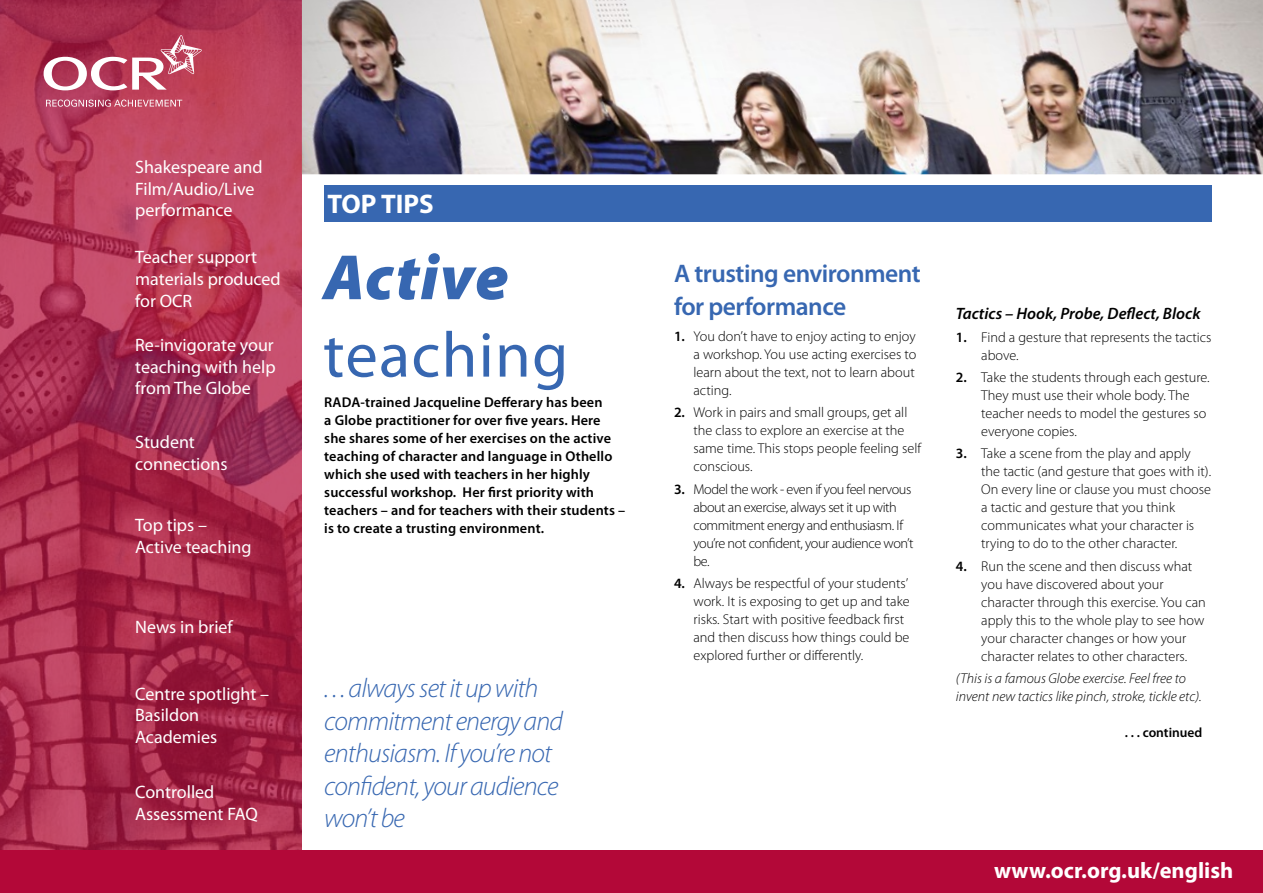
<style>
.page{position:relative;width:1263px;height:893px;background:#fff}
.page>*{position:absolute;margin:0;border:0;box-sizing:border-box;transform-origin:0 0}
.t1{font:64.5px/77.4px "Myriad Pro";letter-spacing:.02em;color:#3767b1}
.News_body_2nd_para{font:italic 300 27px/32.4px "Myriad Pro";letter-spacing:-.03em;color:#3767b1}
.t2{font:700 27px "Myriad Pro";color:#fff}
.News_body_2nd_para-2{font:600 25.5px/33px "Myriad Pro";letter-spacing:-.02em;color:#3767b1}
.t3{font:700 22.5px "Myriad Pro";color:#fff}
.t4{font:18px/21.6px "Myriad Pro";color:#fff}
.News_body_2nd_para-3{font:italic 600 16.5px "Myriad Pro";color:#000}
.News_body_2nd_para-4{font:300 14.25px/18px "Myriad Pro";color:#000}
.News_body_2nd_para-5{font:600 14.25px/18px "Myriad Pro";letter-spacing:.01em;color:#000}
.News_body_2nd_para-6{font:300 14.25px/18px "Myriad Pro";letter-spacing:-.03em;color:#000}
.News_body_2nd_para-7{font:italic 300 14.25px/18px "Myriad Pro";color:#000}
.t5{font:600 13.5px "Myriad Pro";color:#000}
.s1{font-weight:900;font-style:italic}
.s2{font-weight:600}
</style>
<div class="page">
<svg style="left:0;top:0;width:302px;height:850px;background:#ac3150"></svg>
<svg style="left:46px;top:100px;width:136px;height:7px"></svg>
<svg style="left:44px;top:35px;width:158px;height:55px"></svg>
<div style="left:0;top:850px;width:1263px;height:43px;background:#b30838"></div>
<img style="left:302px;top:0;width:961px;height:174px">
<div style="left:324px;top:186px;width:888px;height:36px;background:#3767b1"></div>
<p class="t4" style="left:135px;top:156px;width:129px">Shakespeare and<br>Film/Audio/Live performance</p>
<p class="t4" style="left:135px;top:246px;width:147px">Teacher support materials produced for OCR</p>
<p class="t4" style="left:135px;top:334px;width:142px;text-align:justify">Re-invigorate your teaching with help from The Globe</p>
<p class="t4" style="left:135px;top:431px;width:94px">Student connections</p>
<p class="t4" style="left:135px;top:514px;width:118px">Top tips –<br>Active teaching</p>
<p class="t4" style="left:135px;top:615px;width:99px">News in brief</p>
<p class="t4" style="left:135px;top:683px;width:136px">Centre spotlight –<br>Basildon<br>Academies</p>
<p class="t4" style="left:135px;top:781px;width:124px">Controlled<br>Assessment FAQ</p>
<p class="t2" style="left:328px;top:187px;width:108px">TOP TIPS</p>
<p class="t1" style="left:323px;top:238px;width:247px"><span class="s1">Active </span>teaching</p>
<p class="News_body_2nd_para-5" style="left:324px;top:393px;width:303px">RADA-trained Jacqueline Defferary has been<br>a Globe practitioner for over five years. Here she shares some of her exercises on the active teaching of character and language in Othello which she used with teachers in her highly successful workshop. Her first priority with teachers – and for teachers with their students – is to create a trusting environment.</p>
<p class="News_body_2nd_para" style="left:324px;top:673px;width:240px">. . . always set it up with commitment energy and enthusiasm. If you’re not confident, your audience won’t be</p>
<p class="News_body_2nd_para-2" style="left:674px;top:256px;width:248px">A trusting environment for performance</p>
<p class="News_body_2nd_para-4" style="left:693px;top:328px;width:224px;text-align:justify;text-indent:-20px"><span class="s2">1.</span> You don’t have to enjoy acting to enjoy a workshop. You use acting exercises to learn about the text, not to learn about acting.</p>
<p class="News_body_2nd_para-4" style="left:693px;top:404px;width:229px;text-indent:-20px"><span class="s2">2.</span> Work in pairs and small groups, get all the class to explore an exercise at the same time. This stops people feeling self conscious.</p>
<p class="News_body_2nd_para-6" style="left:693px;top:480px;width:221px;text-indent:-20px"><span class="s2">3.</span> Model the work - even if you feel nervous about an exercise, always set it up with commitment energy and enthusiasm. If you’re not confident, your audience won’t be.</p>
<p class="News_body_2nd_para-4" style="left:693px;top:574px;width:218px;text-indent:-20px"><span class="s2">4.</span> Always be respectful of your students’ work. It is exposing to get up and take risks. Start with positive feedback first and then discuss how things could be explored further or differently.</p>
<p class="News_body_2nd_para-3" style="left:956px;top:303px;width:246px">Tactics – Hook, Probe, Deflect, Block</p>
<p class="News_body_2nd_para-4" style="left:981px;top:328px;width:232px;text-indent:-26px"><span class="s2">1.</span> Find a gesture that represents the tactics above.</p>
<p class="News_body_2nd_para-4" style="left:981px;top:368px;width:230px;text-indent:-26px"><span class="s2">2.</span> Take the students through each gesture.<br>They must use their whole body. The teacher needs to model the gestures so everyone copies.</p>
<p class="News_body_2nd_para-4" style="left:981px;top:445px;width:231px;text-indent:-26px"><span class="s2">3.</span> Take a scene from the play and apply the tactic (and gesture that goes with it).<br>On every line or clause you must choose a tactic and gesture that you think communicates what your character is trying to do to the other character.</p>
<p class="News_body_2nd_para-4" style="left:981px;top:557px;width:226px;text-indent:-26px"><span class="s2">4.</span> Run the scene and then discuss what you have discovered about your character through this exercise. You can apply this to the whole play to see how your character changes or how your character relates to other characters.</p>
<p class="News_body_2nd_para-7" style="left:956px;top:669px;width:247px">(This is a famous Globe exercise. Feel free to invent new tactics like pinch, stroke, tickle etc).</p>
<p class="t5" style="left:1125px;top:724px;width:79px">. . . continued</p>
<h3 class="t3" style="left:994px;top:856px;width:241px">www.ocr.org.uk/english</h3>
</div>
